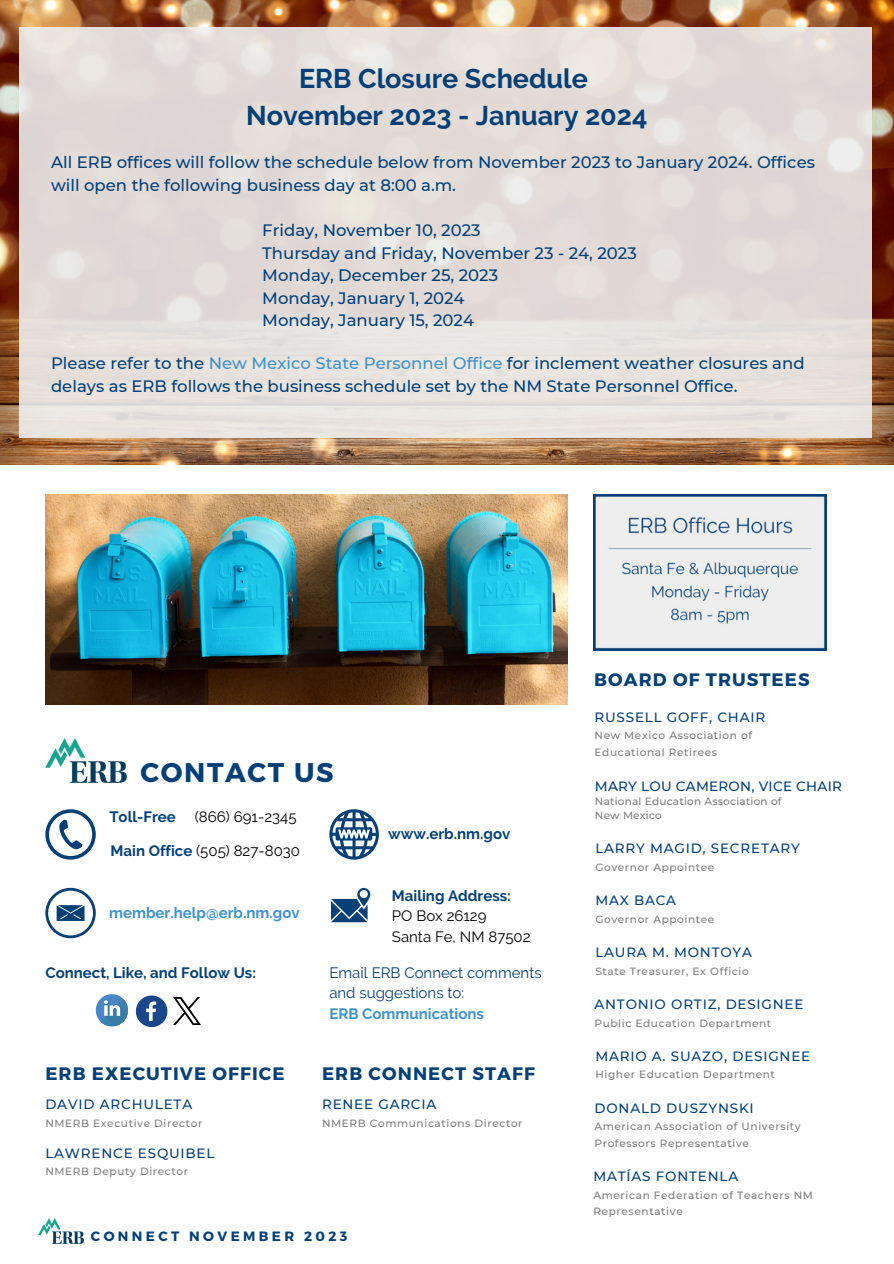
<style>
.page{position:relative;width:894px;height:1264px;background:#fff}
.page>*{position:absolute;margin:0;border:0;box-sizing:border-box;transform-origin:0 0}
.t1{font:700 27px "Raleway";color:#034078}
.t2{font:700 27px "Montserrat";letter-spacing:.06em;color:#034078}
.t3{font:700 18px "Montserrat";letter-spacing:.06em;color:#034078}
.t4{font:500 16.5px/22.5px "Montserrat";color:#034078}
.t5{font:700 15px "Raleway";color:#034078}
.t6{font:15px "Raleway";color:#000}
.t7{font:15px/20.2px "Raleway";color:#034078}
.t8{font:700 15px "Raleway";color:#3e92cc}
.t9{font:500 13.5px "Montserrat";letter-spacing:.06em;color:#034078}
.t10{font:500 13.5px "Montserrat";letter-spacing:.02em;color:#034078}
.t11{font:700 13.5px "Montserrat";letter-spacing:.25em;color:#034078}
.t12{font:500 10.5px/16.6px "Montserrat";letter-spacing:.06em;color:#7d7d7d}
.t13{font:500 10.5px "Montserrat";letter-spacing:.02em;color:#7d7d7d}
.s1{color:#3e92cc}
.s2{font-weight:700;color:#034078}
</style>
<div class="page">
<img style="left:45px;top:495px;width:522px;height:209px">
<img style="left:38px;top:1218px;width:45px;height:25px">
<img style="left:45px;top:738px;width:81px;height:44px">
<svg style="left:329px;top:809px;width:50px;height:50px"></svg>
<svg style="left:331px;top:887px;width:39px;height:35px"></svg>
<svg style="left:45px;top:809px;width:51px;height:50px"></svg>
<svg style="left:45px;top:887px;width:51px;height:51px"></svg>
<svg style="left:136px;top:995px;width:31px;height:32px"></svg>
<div style="left:96px;top:994px;width:32px;height:32px;background:#4a86c5;border-radius:50%"></div>
<svg style="left:100px;top:998px;width:28px;height:29px"></svg>
<img style="left:593px;top:495px;width:233px;height:155px">
<img style="left:0;top:0;width:893px;height:465px">
<img style="left:173px;top:997px;width:27px;height:27px">
<div style="left:19px;top:28px;width:852px;height:410px;background:#e3dcd8"></div>
<p class="t1" style="left:299px;top:63px;width:290px">ERB Closure Schedule</p>
<p class="t1" style="left:246px;top:100px;width:403px">November 2023 - January 2024</p>
<p class="t4" style="left:51px;top:151px;width:765px">All ERB offices will follow the schedule below from November 2023 to January 2024. Offices will open the following business day at 8:00 a.m.</p>
<p class="t4" style="left:262px;top:219px;width:220px">Friday, November 10, 2023</p>
<p class="t4" style="left:262px;top:241px;width:376px">Thursday and Friday, November 23 - 24, 2023</p>
<p class="t4" style="left:262px;top:264px;width:237px">Monday, December 25, 2023</p>
<p class="t4" style="left:262px;top:286px;width:204px">Monday, January 1, 2024</p>
<p class="t4" style="left:262px;top:309px;width:213px">Monday, January 15, 2024</p>
<p class="t4" style="left:51px;top:352px;width:754px">Please refer to the <span class="s1">New Mexico State Personnel Office</span> for inclement weather closures and delays as ERB follows the business schedule set by the NM State Personnel Office.</p>
<p class="t3" style="left:594px;top:667px;width:217px">BOARD OF TRUSTEES</p>
<p class="t2" style="left:140px;top:755px;width:194px">CONTACT US</p>
<p class="t5" style="left:109px;top:808px;width:68px">Toll-Free</p>
<p class="t6" style="left:195px;top:808px;width:103px">(866) 691-2345</p>
<p class="t6" style="left:111px;top:841px;width:191px"><span class="s2">Main Office</span> (505) 827-8030</p>
<p class="t8" style="left:109px;top:904px;width:192px">member.help@erb.nm.gov</p>
<p class="t5" style="left:388px;top:824px;width:124px">www.erb.nm.gov</p>
<p class="t5" style="left:392px;top:886px;width:120px">Mailing Address:</p>
<p class="t6" style="left:392px;top:907px;width:96px">PO Box 26129</p>
<p class="t6" style="left:392px;top:927px;width:140px">Santa Fe, NM 87502</p>
<p class="t5" style="left:45px;top:963px;width:212px">Connect, Like, and Follow Us:</p>
<p class="t7" style="left:329px;top:962px;width:214px">Email ERB Connect comments and suggestions to:</p>
<p class="t8" style="left:329px;top:1004px;width:156px">ERB Communications</p>
<p class="t3" style="left:45px;top:1061px;width:241px">ERB EXECUTIVE OFFICE</p>
<p class="t9" style="left:45px;top:1096px;width:148px">DAVID ARCHULETA</p>
<p class="t12" style="left:45px;top:1114px;width:158px">NMERB Executive Director</p>
<p class="t9" style="left:45px;top:1144px;width:171px">LAWRENCE ESQUIBEL</p>
<p class="t12" style="left:45px;top:1163px;width:144px">NMERB Deputy Director</p>
<p class="t3" style="left:322px;top:1061px;width:214px">ERB CONNECT STAFF</p>
<p class="t9" style="left:322px;top:1096px;width:116px">RENEE GARCIA</p>
<p class="t12" style="left:322px;top:1114px;width:202px">NMERB Communications Director</p>
<p class="t11" style="left:91px;top:1227px;width:258px">CONNECT NOVEMBER 2023</p>
<p class="t9" style="left:594px;top:709px;width:172px">RUSSELL GOFF, CHAIR</p>
<p class="t12" style="left:594px;top:727px;width:159px">New Mexico Association of</p>
<p class="t12" style="left:594px;top:744px;width:124px">Educational Retirees</p>
<p class="t10" style="left:594px;top:777px;width:248px">MARY LOU CAMERON, VICE CHAIR</p>
<p class="t13" style="left:594px;top:794px;width:188px">National Education Association of</p>
<p class="t13" style="left:594px;top:808px;width:68px">New Mexico</p>
<p class="t9" style="left:595px;top:840px;width:206px">LARRY MAGID, SECRETARY</p>
<p class="t12" style="left:595px;top:858px;width:120px">Governor Appointee</p>
<p class="t9" style="left:595px;top:892px;width:82px">MAX BACA</p>
<p class="t12" style="left:595px;top:910px;width:120px">Governor Appointee</p>
<p class="t9" style="left:595px;top:944px;width:158px">LAURA M. MONTOYA</p>
<p class="t12" style="left:595px;top:962px;width:155px">State Treasurer, Ex Officio</p>
<p class="t9" style="left:594px;top:995px;width:210px">ANTONIO ORTIZ, DESIGNEE</p>
<p class="t12" style="left:594px;top:1014px;width:178px">Public Education Department</p>
<p class="t9" style="left:595px;top:1047px;width:216px">MARIO A. SUAZO, DESIGNEE</p>
<p class="t12" style="left:595px;top:1066px;width:181px">Higher Education Department</p>
<p class="t9" style="left:594px;top:1099px;width:161px">DONALD DUSZYNSKI</p>
<p class="t12" style="left:594px;top:1118px;width:208px">American Association of University<br>Professors Representative</p>
<p class="t9" style="left:593px;top:1168px;width:146px">MATÍAS FONTENLA</p>
<p class="t12" style="left:593px;top:1186px;width:221px">American Federation of Teachers NM<br>Representative</p>
</div>
